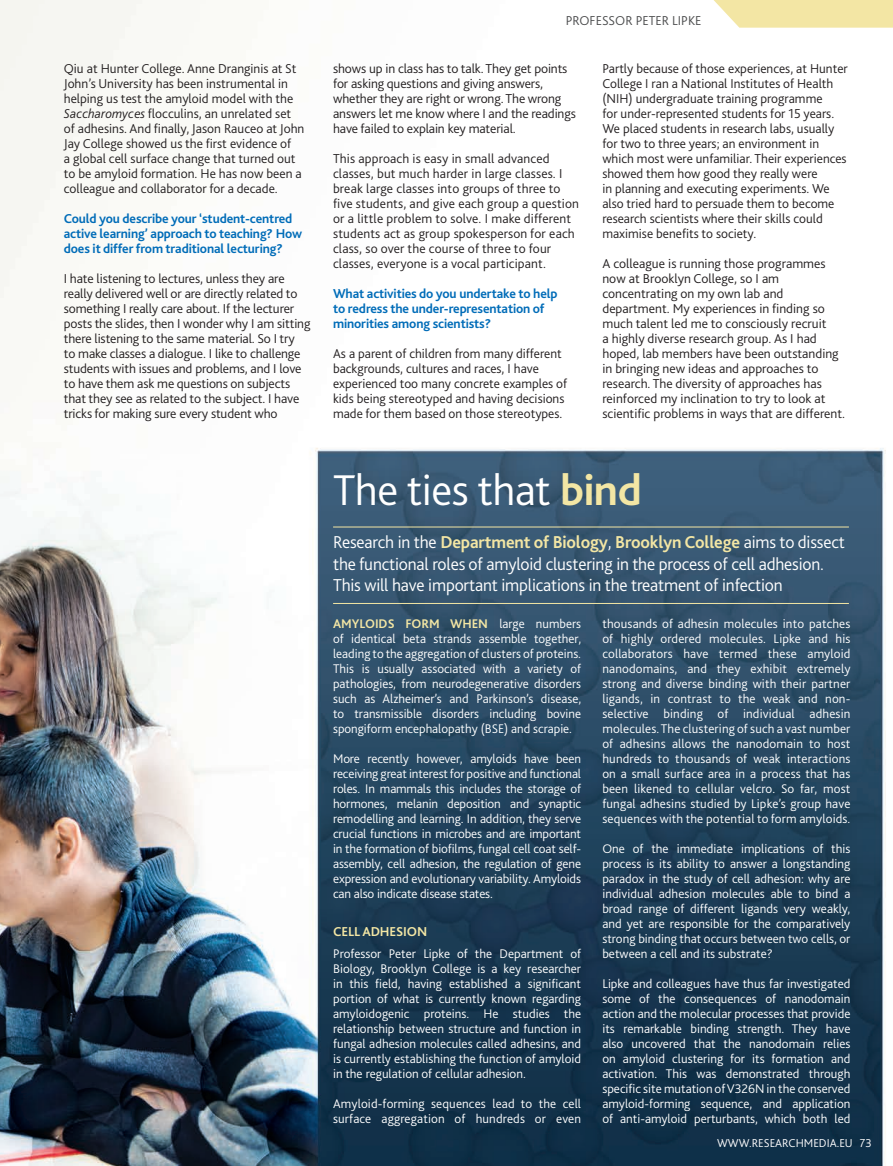
<style>
.page{position:relative;width:893px;height:1166px;background:#fff}
.page>*{position:absolute;margin:0;border:0;box-sizing:border-box;transform-origin:0 0}
.Article_Header{font:300 45px "Bliss 2";letter-spacing:-.01em;color:#fff}
.Article_Strap{font:300 18px/21px "Bliss 2";letter-spacing:-.01em;color:#fff}
.Q_A_Answer{font:300 13.5px/15px "Bliss 2";color:#231f20}
.Q_A_Questions{font:700 13.5px/15px "Bliss 2";letter-spacing:-.01em;color:#006cb8}
.Body_Article{font:300 13.5px "Bliss 2";color:#4b4c4d}
.Subhead{font:700 13.5px "Bliss 2";letter-spacing:-.01em;color:#f3e6a4}
.Body_Article-2{font:300 13.2px/15px "Bliss 2";color:#fff;text-align:justify}
.Page_No__Right{font:300 12px "Bliss 2";color:#fff}
.s1{font-style:italic}
.s2{font-weight:700;color:#f3e6a4}
</style>
<div class="page">
<img style="left:0;top:0;width:886px;height:1165px">
<hr style="left:333px;top:526px;width:516px;height:1px;background:#f3e6a4">
<hr style="left:333px;top:603px;width:516px;height:1px;background:#f3e6a4">
<svg style="left:713px;top:0;width:180px;height:28px"></svg>
<p class="Q_A_Answer" style="left:64px;top:60px;width:242px">Qiu at Hunter College. Anne Dranginis at St John’s University has been instrumental in helping us test the amyloid model with the <span class="s1">Saccharomyces</span> flocculins, an unrelated set of adhesins. And finally, Jason Rauceo at John Jay College showed us the first evidence of<br>a global cell surface change that turned out to be amyloid formation. He has now been a colleague and collaborator for a decade.</p>
<p class="Q_A_Questions" style="left:64px;top:210px;width:240px">Could you describe your ‘student-centred active learning’ approach to teaching? How does it differ from traditional lecturing?</p>
<p class="Q_A_Answer" style="left:64px;top:270px;width:248px">I hate listening to lectures, unless they are really delivered well or are directly related to something I really care about. If the lecturer posts the slides, then I wonder why I am sitting there listening to the same material. So I try<br>to make classes a dialogue. I like to challenge students with issues and problems, and I love to have them ask me questions on subjects that they see as related to the subject. I have tricks for making sure every student who</p>
<p class="Body_Article" style="left:566px;top:13px;width:137px">PROFESSOR PETER LIPKE</p>
<p class="Q_A_Answer" style="left:333px;top:60px;width:244px">shows up in class has to talk. They get points for asking questions and giving answers, whether they are right or wrong. The wrong answers let me know where I and the readings have failed to explain key material.</p>
<p class="Q_A_Answer" style="left:333px;top:150px;width:247px">This approach is easy in small advanced classes, but much harder in large classes. I break large classes into groups of three to five students, and give each group a question or a little problem to solve. I make different students act as group spokesperson for each class, so over the course of three to four classes, everyone is a vocal participant.</p>
<p class="Q_A_Questions" style="left:333px;top:285px;width:226px">What activities do you undertake to help to redress the under-representation of minorities among scientists?</p>
<p class="Q_A_Answer" style="left:333px;top:345px;width:235px">As a parent of children from many different backgrounds, cultures and races, I have experienced too many concrete examples of kids being stereotyped and having decisions made for them based on those stereotypes.</p>
<p class="Q_A_Answer" style="left:602px;top:60px;width:247px">Partly because of those experiences, at Hunter College I ran a National Institutes of Health (NIH) undergraduate training programme<br>for under-represented students for 15 years.<br>We placed students in research labs, usually for two to three years; an environment in which most were unfamiliar. Their experiences showed them how good they really were<br>in planning and executing experiments. We also tried hard to persuade them to become research scientists where their skills could maximise benefits to society.</p>
<p class="Q_A_Answer" style="left:602px;top:255px;width:244px">A colleague is running those programmes now at Brooklyn College, so I am concentrating on my own lab and department. My experiences in finding so much talent led me to consciously recruit<br>a highly diverse research group. As I had hoped, lab members have been outstanding in bringing new ideas and approaches to research. The diversity of approaches has reinforced my inclination to try to look at scientific problems in ways that are different.</p>
<p class="Article_Header" style="left:333px;top:461px;width:310px">The ties that <span class="s2">bind</span></p>
<p class="Article_Strap" style="left:333px;top:531px;width:513px">Research in the <span class="s2">Department of Biology</span>, <span class="s2">Brooklyn College</span> aims to dissect the functional roles of amyloid clustering in the process of cell adhesion.<br>This will have important implications in the treatment of infection</p>
<p class="Body_Article-2" style="left:333px;top:615px;width:250px"><span class="s2">AMYLOIDS FORM WHEN</span> large numbers of identical beta strands assemble together, leading to the aggregation of clusters of proteins.<br>This is usually associated with a variety of pathologies, from neurodegenerative disorders such as Alzheimer’s and Parkinson’s disease, to transmissible disorders including bovine spongiform encephalopathy (BSE) and scrapie.</p>
<p class="Body_Article-2" style="left:333px;top:750px;width:250px">More recently however, amyloids have been receiving great interest for positive and functional roles. In mammals this includes the storage of hormones, melanin deposition and synaptic remodelling and learning. In addition, they serve crucial functions in microbes and are important in the formation of biofilms, fungal cell coat self&shy;assembly, cell adhesion, the regulation of gene expression and evolutionary variability. Amyloids can also indicate disease states.</p>
<p class="Subhead" style="left:333px;top:922px;width:96px">CELL ADHESION</p>
<p class="Body_Article-2" style="left:333px;top:945px;width:250px">Professor Peter Lipke of the Department of Biology, Brooklyn College is a key researcher in this field, having established a significant portion of what is currently known regarding amyloidogenic proteins. He studies the relationship between structure and function in fungal adhesion molecules called adhesins, and is currently establishing the function of amyloid in the regulation of cellular adhesion.</p>
<p class="Body_Article-2" style="left:333px;top:1095px;width:250px">Amyloid-forming sequences lead to the cell surface aggregation of hundreds or even</p>
<p class="Body_Article-2" style="left:602px;top:615px;width:250px">thousands of adhesin molecules into patches of highly ordered molecules. Lipke and his collaborators have termed these amyloid nanodomains, and they exhibit extremely strong and diverse binding with their partner ligands, in contrast to the weak and non&shy;selective binding of individual adhesin molecules. The clustering of such a vast number of adhesins allows the nanodomain to host hundreds to thousands of weak interactions on a small surface area in a process that has been likened to cellular velcro. So far, most fungal adhesins studied by Lipke’s group have sequences with the potential to form amyloids.</p>
<p class="Body_Article-2" style="left:602px;top:840px;width:250px">One of the immediate implications of this process is its ability to answer a longstanding paradox in the study of cell adhesion: why are individual adhesion molecules able to bind a broad range of different ligands very weakly, and yet are responsible for the comparatively strong binding that occurs between two cells, or between a cell and its substrate?</p>
<p class="Body_Article-2" style="left:602px;top:975px;width:250px">Lipke and colleagues have thus far investigated some of the consequences of nanodomain action and the molecular processes that provide its remarkable binding strength. They have also uncovered that the nanodomain relies on amyloid clustering for its formation and activation. This was demonstrated through specific site mutation of V326N in the conserved amyloid-forming sequence, and application of anti-amyloid perturbants, which both led</p>
<p class="Page_No__Right" style="left:717px;top:1135px;width:156px">WWW.RESEARCHMEDIA.EU 73</p>
</div>
